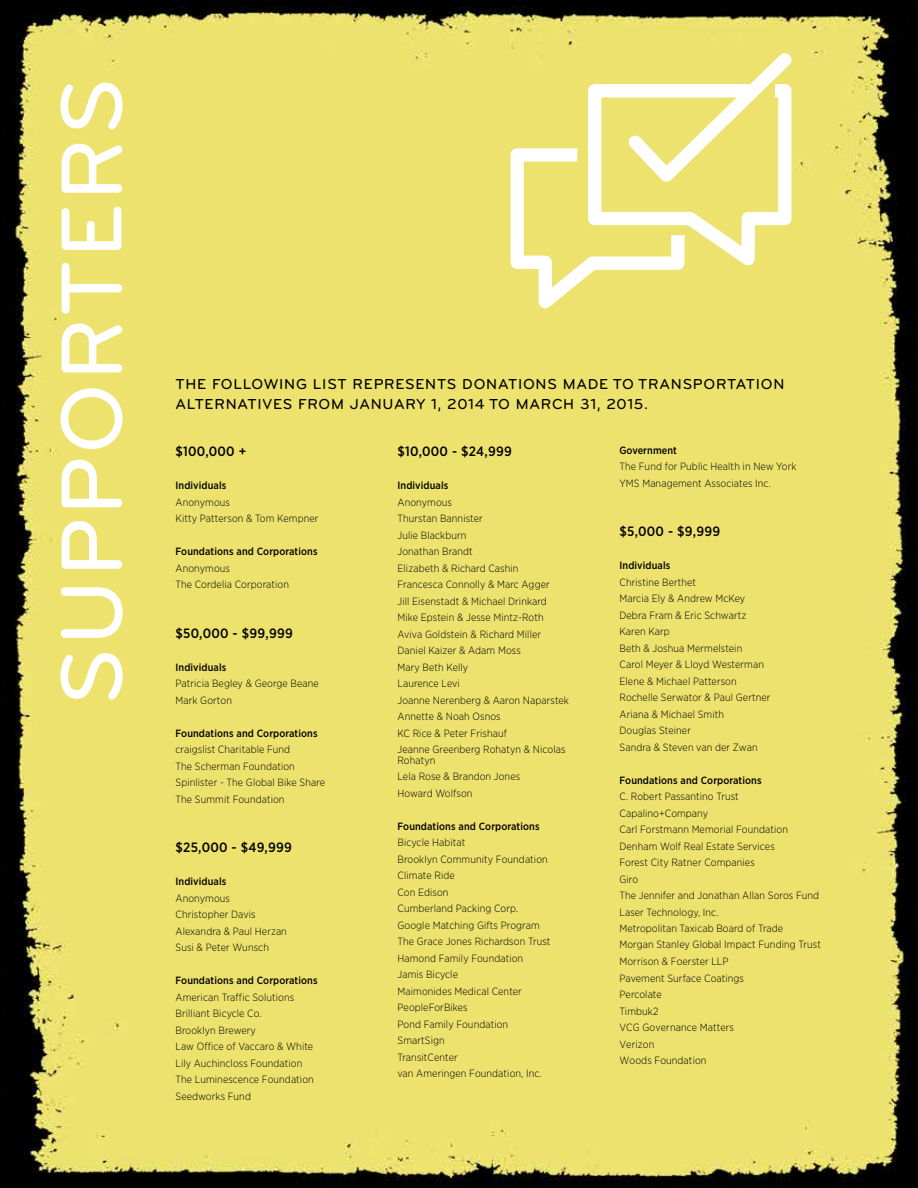
<style>
.page{position:relative;width:918px;height:1188px;background:#fff}
.page>*{position:absolute;margin:0;border:0;box-sizing:border-box;transform-origin:0 0}
.t1{font:500 90px "Bryant Pro";letter-spacing:.03em;color:#fff}
.t2{font:500 15px "Bryant Pro";letter-spacing:.05em;color:#000}
.t3{font:500 13.5px "Gotham Narrow";letter-spacing:.02em;color:#000}
.t4{font:300 10.5px/16.5px "Gotham Narrow";letter-spacing:.01em;color:#000}
.t5{font:500 10.5px "Gotham Narrow";letter-spacing:.01em;color:#000}
</style>
<div class="page">
<img style="left:0;top:0;width:918px;height:1188px">
<svg style="left:504px;top:41px;width:300px;height:289px"></svg>
<h1 class="t1" style="left:37px;top:705px;width:629px;rotate:-90deg">SUPPORTERS</h1>
<h2 class="t2" style="left:176px;top:375px;width:471px">THE FOLLOWING LIST REPRESENTS DONATIONS MADE TO TRA</h2>
<h2 class="t2" style="left:671px;top:375px;width:115px">NSPORTATION</h2>
<h2 class="t2" style="left:176px;top:395px;width:353px">ALTER NATIVES FROM JANUARY 1, 2014 TO MARC</h2>
<h2 class="t2" style="left:563px;top:395px;width:86px">H 31, 2015.</h2>
<p class="t3" style="left:176px;top:443px;width:72px">$100,000 +</p>
<p class="t5" style="left:176px;top:479px;width:52px">Individuals</p>
<p class="t4" style="left:176px;top:494px;width:145px">Anonymous<br>Kitty Patterson &amp; Tom Kempner</p>
<p class="t5" style="left:176px;top:545px;width:144px">Foundations and Corporations</p>
<p class="t4" style="left:176px;top:560px;width:115px">Anonymous<br>The Cordelia Corporation</p>
<p class="t3" style="left:176px;top:625px;width:119px">$50,000 - $99,999</p>
<p class="t5" style="left:176px;top:660px;width:52px">Individuals</p>
<p class="t4" style="left:176px;top:675px;width:145px">Patricia Begley &amp; George Beane<br>Mark Gorton</p>
<p class="t5" style="left:176px;top:726px;width:144px">Foundations and Corporations</p>
<p class="t4" style="left:176px;top:741px;width:151px">craigslist Charitable Fund<br>The Scherman Foundation<br>Spinlister - The Global Bike Share<br>The Summit Foundation</p>
<p class="t3" style="left:176px;top:839px;width:118px">$25,000 - $49,999</p>
<p class="t5" style="left:176px;top:875px;width:52px">Individuals</p>
<p class="t4" style="left:176px;top:890px;width:113px">Anonymous<br>Christopher Davis<br>Alexandra &amp; Paul Herzan<br>Susi &amp; Peter Wunsch</p>
<p class="t5" style="left:176px;top:974px;width:144px">Foundations and Corporations</p>
<p class="t4" style="left:176px;top:989px;width:140px">American Traffic Solutions<br>Brilliant Bicycle Co.<br>Brooklyn Brewery<br>Law Office of Vaccaro &amp; White<br>Lily Auchincloss Foundation<br>The Luminescence Foundation<br>Seedworks Fund</p>
<p class="t3" style="left:398px;top:443px;width:116px">$10,000 - $24,999</p>
<p class="t5" style="left:398px;top:479px;width:52px">Individuals</p>
<p class="t4" style="left:398px;top:494px;width:173px">Anonymous<br>Thurstan Bannister<br>Julie Blackburn<br>Jonathan Brandt<br>Elizabeth &amp; Richard Cashin<br>Francesca Connolly &amp; Marc Agger<br>Jill Eisenstadt &amp; Michael Drinkard<br>Mike Epstein &amp; Jesse Mintz-Roth<br>Aviva Goldstein &amp; Richard Miller<br>Daniel Kaizer &amp; Adam Moss<br>Mary Beth Kelly<br>Laurence Levi<br>Joanne Nerenberg &amp; Aaron Naparstek<br>Annette &amp; Noah Osnos<br>KC Rice &amp; Peter Frishauf<br>Jeanne Greenberg Rohatyn &amp; Nicolas</p>
<p class="t4" style="left:398px;top:752px;width:124px">Rohatyn<br>Lela Rose &amp; Brandon Jones<br>Howard Wolfson</p>
<p class="t5" style="left:398px;top:819px;width:144px">Foundations and Corporations</p>
<p class="t4" style="left:398px;top:834px;width:155px">Bicycle Habitat<br>Brooklyn Community Foundation<br>Climate Ride<br>Con Edison<br>Cumberland Packing Corp.<br>Google Matching Gifts Program<br>The Grace Jones Richardson Trust<br>Hamond Family Foundation<br>Jamis Bicycle<br>Maimonides Medical Center<br>PeopleForBikes<br>Pond Family Foundation<br>SmartSign<br>TransitCenter<br>van Ameringen Foundation, Inc.</p>
<p class="t5" style="left:620px;top:443px;width:59px">Government</p>
<p class="t4" style="left:620px;top:457px;width:178px;line-height:17.1px">The Fund for Public Health in New York<br>YMS Management Associates Inc.</p>
<p class="t3" style="left:620px;top:523px;width:102px">$5,000 - $9,999</p>
<p class="t5" style="left:620px;top:559px;width:52px">Individuals</p>
<p class="t4" style="left:620px;top:574px;width:152px">Christine Berthet<br>Marcia Ely &amp; Andrew McKey<br>Debra Fram &amp; Eric Schwartz<br>Karen Karp<br>Beth &amp; Joshua Mermelstein<br>Carol Meyer &amp; Lloyd Westerman<br>Elene &amp; Michael Patterson<br>Rochelle Serwator &amp; Paul Gertner<br>Ariana &amp; Michael Smith<br>Douglas Steiner<br>Sandra &amp; Steven van der Zwan</p>
<p class="t5" style="left:620px;top:774px;width:144px">Foundations and Corporations</p>
<p class="t4" style="left:620px;top:788px;width:170px">C. Robert Passantino Trust<br>Capalino+Company<br>Carl Forstmann Memorial Foundation</p>
<p class="t4" style="left:620px;top:838px;width:201px">Denham Wolf Real Estate Services<br>Forest City Ratner Companies<br>Giro<br>The Jennifer and Jonathan Allan Soros Fund</p>
<p class="t4" style="left:620px;top:904px;width:203px">Laser Technology, Inc.<br>Metropolitan Taxicab Board of Trade<br>Morgan Stanley Global Impact Funding Trust<br>Morrison &amp; Foerster LLP<br>Pavement Surface Coatings<br>Percolate<br>Timbuk2<br>VCG Governance Matters<br>Verizon<br>Woods Foundation</p>
</div>
